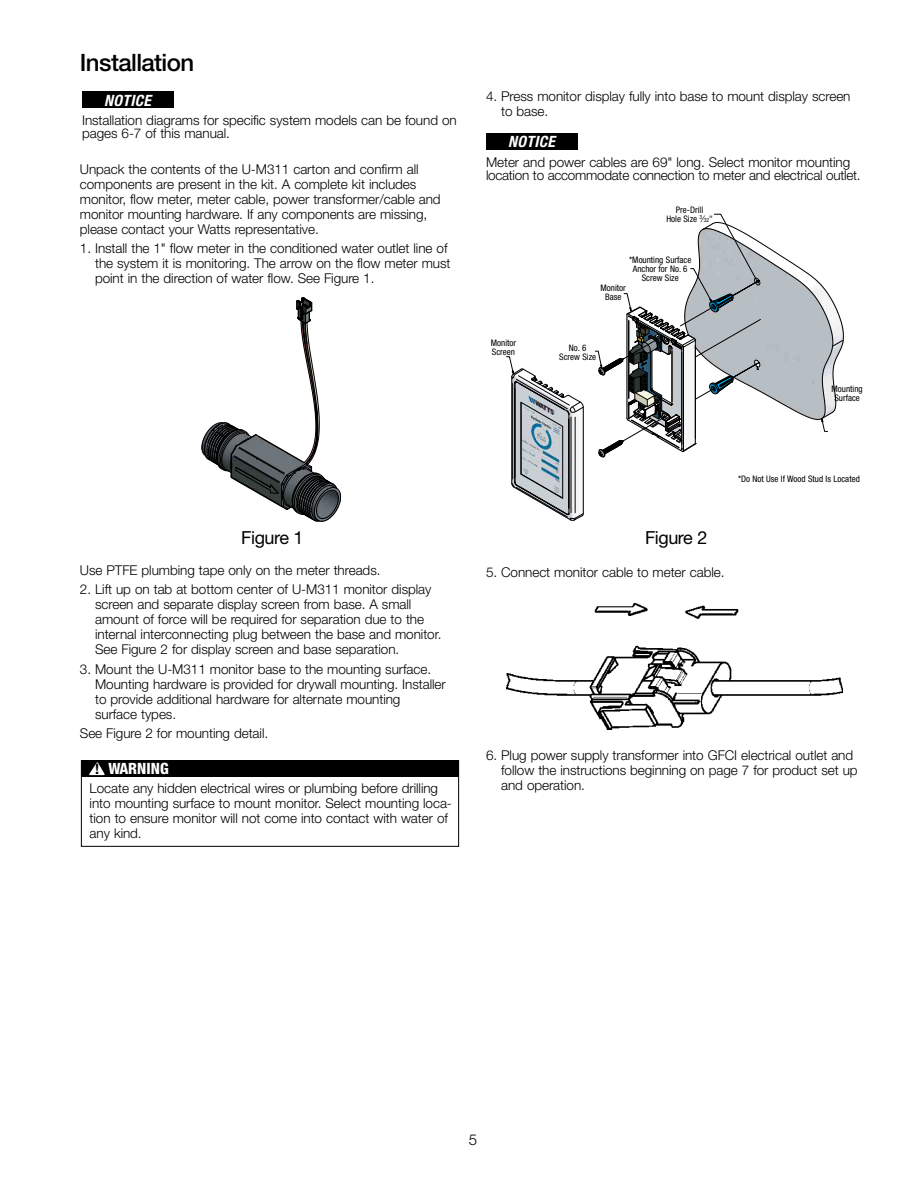
<style>
.page{position:relative;width:918px;height:1188px;background:#fff}
.page>*{position:absolute;margin:0;border:0;box-sizing:border-box;transform-origin:0 0}
.t1{font:500 24px "Helvetica Neue LT Std";letter-spacing:-.025em;color:#000}
.t2{font:18px "Helvetica Neue LT Std";letter-spacing:-.025em;color:#000}
.t3{font:italic 700 condensed 15.6px "Helvetica Neue LT Std";letter-spacing:.025em;color:#fff}
.t4{font:800 condensed 15.6px "Helvetica Neue LT Std";color:#fff}
.t5{font:300 15px "Helvetica Neue LT Std";color:#000}
.t6{font:300 13.5px/15px "Helvetica Neue LT Std";letter-spacing:-.005em;color:#000}
.t7{font:condensed 9px/9px "Helvetica Neue LT Std";color:#000;text-align:center}
.s1{font-size:5.55px}
.s2{font-weight:700;font-stretch:normal;font-size:14.55px;color:#000}
</style>
<div class="page">
<div style="left:82px;top:92px;width:91px;height:16px;background:#000"></div>
<div style="left:81px;top:760px;width:378px;height:17px;background:#000"></div>
<svg style="left:89px;top:763px;width:16px;height:12px"></svg>
<div style="left:81px;top:761px;width:378px;height:86px;border:1px solid #000"></div>
<div style="left:486px;top:133px;width:91px;height:17px;background:#000"></div>
<svg style="left:202px;top:297px;width:139px;height:225px"></svg>
<svg style="left:506px;top:356px;width:78px;height:165px"></svg>
<svg style="left:595px;top:214px;width:249px;height:243px"></svg>
<img style="left:506px;top:604px;width:337px;height:126px">
<h1 class="t1" style="left:80px;top:48px;width:116px">Installation</h1>
<p class="t3" style="left:104px;top:91px;width:48px">NOTICE</p>
<p class="t6" style="left:82px;top:113px;width:376px;line-height:13.5px">Installation diagrams for specific system models can be found on pages 6-7 of this manual.</p>
<p class="t6" style="left:80px;top:161px;width:362px">Unpack the contents of the U-M311 carton and confirm all components are present in the kit. A complete kit includes monitor, flow meter, meter cable, power transformer/cable and monitor mounting hardware. If any components are missing, please contact your Watts representative.</p>
<p class="t6" style="left:95px;top:241px;width:357px;text-indent:-15px">1. Install the 1" flow meter in the conditioned water outlet line of the system it is monitoring. The arrow on the flow meter must point in the direction of water flow. See Figure 1.</p>
<p class="t6" style="left:501px;top:89px;width:351px;text-indent:-15px">4. Press monitor display fully into base to mount display screen to base.</p>
<p class="t3" style="left:508px;top:132px;width:48px">NOTICE</p>
<p class="t6" style="left:486px;top:155px;width:376px;line-height:13.5px">Meter and power cables are 69" long. Select monitor mounting location to accommodate connection to meter and electrical outlet.</p>
<p class="t7" style="left:666px;top:205px;width:48px">Pre-Drill<br>Hole Size <sup>3</sup>⁄<span class="s1">32</span>"</p>
<p class="t7" style="left:629px;top:255px;width:64px">*Mounting Surface<br>Anchor for No. 6<br>Screw Size</p>
<p class="t7" style="left:601px;top:284px;width:27px">Monitor<br>Base</p>
<p class="t7" style="left:491px;top:338px;width:27px;text-align:left">Monitor<br>Screen</p>
<p class="t7" style="left:559px;top:343px;width:39px">No. 6<br>Screw Size</p>
<p class="t7" style="left:832px;top:384px;width:33px">Mounting<br>Surface</p>
<p class="t7" style="left:738px;top:474px;width:123px">*Do Not Use If Wood Stud Is Located</p>
<h2 class="t2" style="left:241px;top:527px;width:64px">Figure 1</h2>
<h2 class="t2" style="left:645px;top:527px;width:64px">Figure 2</h2>
<p class="t6" style="left:80px;top:562px;width:302px">Use PTFE plumbing tape only on the meter threads.</p>
<p class="t6" style="left:95px;top:582px;width:348px;text-indent:-15px">2. Lift up on tab at bottom center of U-M311 monitor display screen and separate display screen from base. A small amount of force will be required for separation due to the internal interconnecting plug between the base and monitor.<br>See Figure 2 for display screen and base separation.</p>
<p class="t6" style="left:95px;top:661px;width:352px;text-indent:-15px">3. Mount the U-M311 monitor base to the mounting surface.<br>Mounting hardware is provided for drywall mounting. Installer to provide additional hardware for alternate mounting surface types.</p>
<p class="t6" style="left:80px;top:726px;width:190px">See Figure 2 for mounting detail.</p>
<p class="t4" style="left:95px;top:759px;width:75px"><span class="s2">!</span> WARNING</p>
<p class="t6" style="left:90px;top:780px;width:364px">Locate any hidden electrical wires or plumbing before drilling into mounting surface to mount monitor. Select mounting loca&shy;tion to ensure monitor will not come into contact with water of any kind.</p>
<p class="t6" style="left:486px;top:564px;width:240px">5. Connect monitor cable to meter cable.</p>
<p class="t6" style="left:501px;top:748px;width:358px;text-indent:-15px">6. Plug power supply transformer into GFCI electrical outlet and follow the instructions beginning on page 7 for product set up and operation.</p>
<p class="t5" style="left:469px;top:1130px;width:10px">5</p>
</div>
